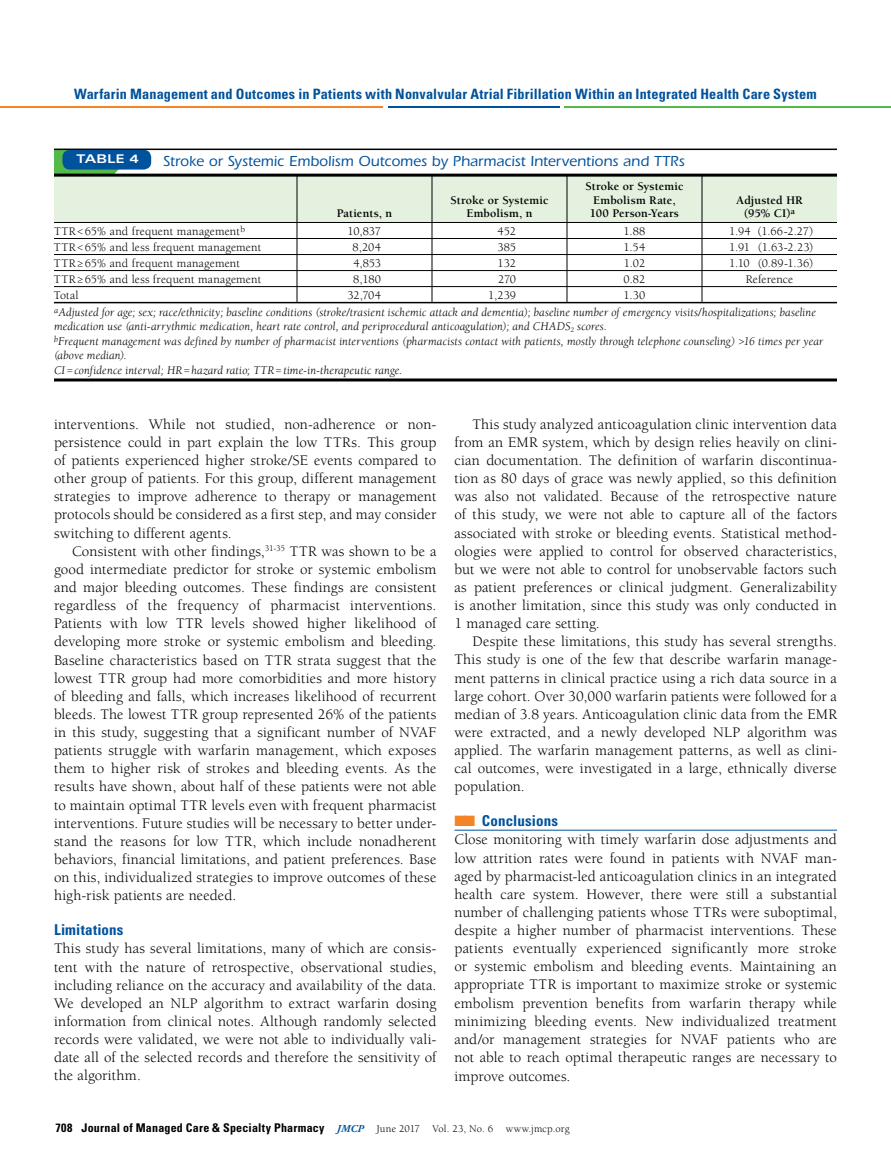
<style>
.page{position:relative;width:891px;height:1175px;background:#fff}
.page>*{position:absolute;margin:0;border:0;box-sizing:border-box;transform-origin:0 0}
.t1{font:15px/18.1px "Berkeley Pro";letter-spacing:.005em;color:#000;text-align:justify}
.t2{font:500 15px "ITC Eras Std";letter-spacing:.005em;color:#00529c}
.t3{font:700 condensed 15px "Univers";letter-spacing:.01em;color:#00529c}
.t4{font:700 condensed 14.25px "Univers";letter-spacing:.015em;color:#00529c}
.t5{font:italic 12px/15px "Berkeley Pro";letter-spacing:.01em;color:#000}
.t6{font:12px "Berkeley Pro";letter-spacing:.01em;color:#000}
.t7{font:700 12px/13.5px "Berkeley Pro";letter-spacing:.01em;color:#000;text-align:center}
.t8{font:700 condensed 12px "Univers";letter-spacing:.015em;color:#000}
.t9{font:700 expanded 12px "Univers";letter-spacing:.025em;color:#fff}
.s1{font-style:normal}
.s2{color:#f58427}
.s3{font-family:"Adobe Garamond Pro";font-style:italic;font-stretch:normal;font-size:10.5px;color:#00529c}
.s4{font-family:"Berkeley Pro";font-weight:400;font-stretch:normal;font-size:10.5px}
</style>
<div class="page">
<hr style="left:0;top:107px;width:383px;height:1px;background:#f58427">
<hr style="left:388px;top:107px;width:172px;height:1px;background:#00529c">
<hr style="left:565px;top:107px;width:326px;height:1px;background:#54b948">
<hr style="left:455px;top:829px;width:382px;height:1px;background:#00529c">
<hr style="left:54px;top:302px;width:243px;height:1px;background:#000">
<hr style="left:297px;top:302px;width:135px;height:1px;background:#000">
<hr style="left:432px;top:302px;width:135px;height:1px;background:#000">
<hr style="left:567px;top:302px;width:135px;height:1px;background:#000">
<hr style="left:702px;top:302px;width:135px;height:1px;background:#000">
<hr style="left:54px;top:378px;width:243px;height:3px;background:#000">
<hr style="left:297px;top:378px;width:135px;height:3px;background:#000">
<hr style="left:432px;top:378px;width:135px;height:3px;background:#000">
<hr style="left:567px;top:378px;width:135px;height:3px;background:#000">
<hr style="left:702px;top:378px;width:135px;height:3px;background:#000">
<svg style="left:54px;top:150px;width:783px;height:152px"></svg>
<hr style="left:54px;top:148px;width:783px;height:2px;background:#000">
<hr style="left:54px;top:174px;width:783px;height:3px;background:#000">
<div style="left:62px;top:150px;width:89px;height:20px;background:#00529c;border-radius:8px"></div>
<p class="t4" style="left:74px;top:85px;width:744px">Warfarin Management and Outcomes in Patients with Nonvalvular Atrial Fibrillation Within an Integrated Health Care System</p>
<p class="t9" style="left:76px;top:152px;width:64px">TABLE 4</p>
<p class="t2" style="left:163px;top:153px;width:523px">Stroke or Systemic Embolism Outcomes by Pharmacist Interventions and TTRs</p>
<p class="t7" style="left:337px;top:207px;width:57px">Patients, n</p>
<p class="t7" style="left:451px;top:193px;width:99px">Stroke or Systemic<br>Embolism, n</p>
<p class="t7" style="left:586px;top:180px;width:99px">Stroke or Systemic<br>Embolism Rate,<br>100 Person-Years</p>
<p class="t7" style="left:736px;top:193px;width:68px">Adjusted HR (95% CI)<sup>a</sup></p>
<p class="t6" style="left:54px;top:224px;width:193px">TTR&lt;65% and frequent management<sup>b</sup></p>
<p class="t6" style="left:348px;top:224px;width:35px">10,837</p>
<p class="t6" style="left:498px;top:224px;width:20px">452</p>
<p class="t6" style="left:623px;top:224px;width:24px">1.88</p>
<p class="t6" style="left:729px;top:224px;width:85px">1.94 (1.66-2.27)</p>
<p class="t6" style="left:54px;top:240px;width:209px">TTR&lt;65% and less frequent management</p>
<p class="t6" style="left:352px;top:240px;width:30px">8,204</p>
<p class="t6" style="left:497px;top:240px;width:20px">385</p>
<p class="t6" style="left:624px;top:240px;width:23px">1.54</p>
<p class="t6" style="left:729px;top:240px;width:85px">1.91 (1.63-2.23)</p>
<p class="t6" style="left:54px;top:256px;width:188px">TTR≥65% and frequent management</p>
<p class="t6" style="left:353px;top:256px;width:29px">4,853</p>
<p class="t6" style="left:498px;top:256px;width:20px">132</p>
<p class="t6" style="left:624px;top:256px;width:23px">1.02</p>
<p class="t6" style="left:729px;top:256px;width:85px">1.10 (0.89-1.36)</p>
<p class="t6" style="left:54px;top:272px;width:209px">TTR≥65% and less frequent management</p>
<p class="t6" style="left:353px;top:272px;width:29px">8,180</p>
<p class="t6" style="left:498px;top:272px;width:19px">270</p>
<p class="t6" style="left:624px;top:272px;width:23px">0.82</p>
<p class="t6" style="left:746px;top:272px;width:49px">Reference</p>
<p class="t6" style="left:54px;top:288px;width:26px">Total</p>
<p class="t6" style="left:347px;top:288px;width:35px">32,704</p>
<p class="t6" style="left:488px;top:288px;width:30px">1,239</p>
<p class="t5" style="left:54px;top:286px;width:764px;line-height:17.7px;text-indent:570px"><span class="s1">1.30<br></span><sup>a</sup>Adjusted for age; sex; race/ethnicity; baseline conditions (stroke/trasient ischemic attack and dementia); baseline number of emergency visits/hospitalizations; baseline</p>
<p class="t5" style="left:54px;top:319px;width:771px">medication use (anti-arrythmic medication, heart rate control, and periprocedural anticoagulation); and CHADS<sub>2</sub> scores.<br><sup>b</sup>Frequent management was defined by number of pharmacist interventions (pharmacists contact with patients, mostly through telephone counseling) &gt;16 times per year</p>
<p class="t5" style="left:54px;top:347px;width:350px">(above median).<br>CI=confidence interval; HR=hazard ratio; TTR=time-in-therapeutic range.</p>
<p class="t1" style="left:54px;top:415px;width:384px">interventions. While not studied, non-adherence or non&shy;persistence could in part explain the low TTRs. This group of patients experienced higher stroke/SE events compared to other group of patients. For this group, different management strategies to improve adherence to therapy or management protocols should be considered as a first step, and may consider switching to different agents.</p>
<p class="t1" style="left:54px;top:542px;width:384px;text-indent:18px">Consistent with other findings,<sup>31-35</sup> TTR was shown to be a good intermediate predictor for stroke or systemic embolism and major bleeding outcomes. These findings are consistent regardless of the frequency of pharmacist interventions.<br>Patients with low TTR levels showed higher likelihood of developing more stroke or systemic embolism and bleeding.<br>Baseline characteristics based on TTR strata suggest that the lowest TTR group had more comorbidities and more history of bleeding and falls, which increases likelihood of recurrent bleeds. The lowest TTR group represented 26% of the patients in this study, suggesting that a significant number of NVAF patients struggle with warfarin management, which exposes them to higher risk of strokes and bleeding events. As the results have shown, about half of these patients were not able to maintain optimal TTR levels even with frequent pharmacist interventions. Future studies will be necessary to better under&shy;stand the reasons for low TTR, which include nonadherent behaviors, financial limitations, and patient preferences. Base on this, individualized strategies to improve outcomes of these high-risk patients are needed.</p>
<p class="t3" style="left:54px;top:920px;width:71px">Limitations</p>
<p class="t1" style="left:54px;top:939px;width:384px">This study has several limitations, many of which are consis&shy;tent with the nature of retrospective, observational studies, including reliance on the accuracy and availability of the data.<br>We developed an NLP algorithm to extract warfarin dosing information from clinical notes. Although randomly selected records were validated, we were not able to individually vali&shy;date all of the selected records and therefore the sensitivity of the algorithm.</p>
<p class="t1" style="left:455px;top:415px;width:384px;text-indent:18px">This study analyzed anticoagulation clinic intervention data from an EMR system, which by design relies heavily on clini&shy;cian documentation. The definition of warfarin discontinua&shy;tion as 80 days of grace was newly applied, so this definition was also not validated. Because of the retrospective nature of this study, we were not able to capture all of the factors associated with stroke or bleeding events. Statistical method&shy;ologies were applied to control for observed characteristics, but we were not able to control for unobservable factors such as patient preferences or clinical judgment. Generalizability is another limitation, since this study was only conducted in 1 managed care setting.</p>
<p class="t1" style="left:455px;top:632px;width:384px;text-indent:18px">Despite these limitations, this study has several strengths.<br>This study is one of the few that describe warfarin manage&shy;ment patterns in clinical practice using a rich data source in a large cohort. Over 30,000 warfarin patients were followed for a median of 3.8 years. Anticoagulation clinic data from the EMR were extracted, and a newly developed NLP algorithm was applied. The warfarin management patterns, as well as clini&shy;cal outcomes, were investigated in a large, ethnically diverse population.</p>
<p class="t3" style="left:455px;top:811px;width:105px"><span class="s2">■■</span> Conclusions</p>
<p class="t1" style="left:455px;top:830px;width:384px">Close monitoring with timely warfarin dose adjustments and low attrition rates were found in patients with NVAF man&shy;aged by pharmacist-led anticoagulation clinics in an integrated health care system. However, there were still a substantial number of challenging patients whose TTRs were suboptimal, despite a higher number of pharmacist interventions. These patients eventually experienced significantly more stroke or systemic embolism and bleeding events. Maintaining an appropriate TTR is important to maximize stroke or systemic embolism prevention benefits from warfarin therapy while minimizing bleeding events. New individualized treatment and/or management strategies for NVAF patients who are not able to reach optimal therapeutic ranges are necessary to improve outcomes.</p>
<p class="t8" style="left:56px;top:1120px;width:516px">708 Journal of Managed Care &amp; Specialty Pharmacy <span class="s3">JMCP</span> <span class="s4">June 2017 Vol. 23, No. 6 www.jmcp.org</span></p>
</div>
